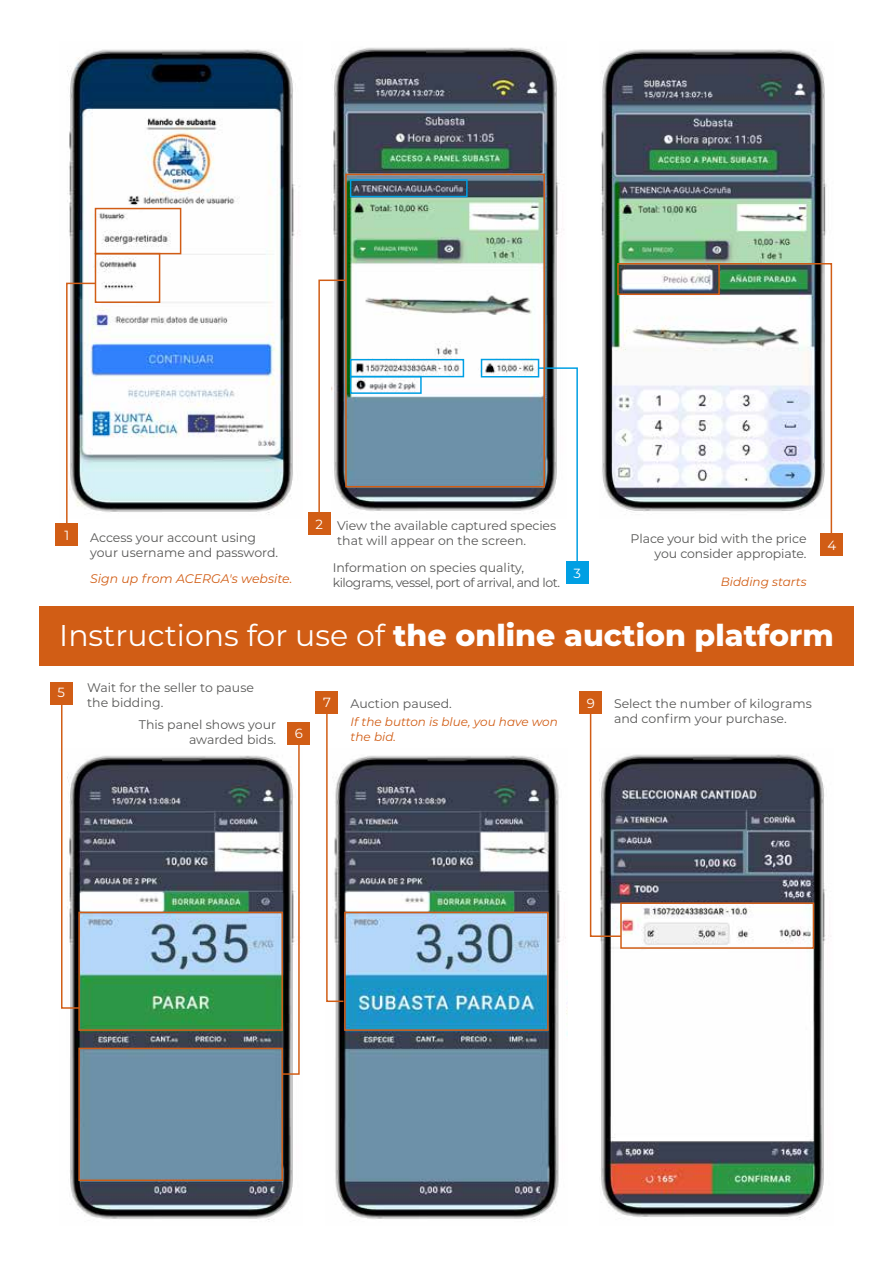
<style>
.page{position:relative;width:893px;height:1263px;background:#fff}
.page>*{position:absolute;margin:0;border:0;box-sizing:border-box;transform-origin:0 0}
.t1{font:800 30px "Montserrat";color:#fff}
.t2{font:13.35px "Montserrat";color:#fff}
.t3{font:12.45px/15px "Montserrat";color:#575756}
.t4{font:12.45px/15px "Montserrat";letter-spacing:-.035em;color:#575756}
.t5{font:italic 12.45px "Montserrat";color:#d15d15}
.t6{font:italic 12px/14.4px "Montserrat";color:#d15d15}
.s1{font-size:13.35px;color:#fff}
.s2{font-weight:400}
</style>
<div class="page">
<img style="left:332px;top:47px;width:228px;height:467px">
<img style="left:67px;top:49px;width:231px;height:466px">
<img style="left:601px;top:49px;width:226px;height:463px">
<img style="left:70px;top:755px;width:223px;height:467px">
<img style="left:335px;top:755px;width:233px;height:467px">
<img style="left:600px;top:754px;width:231px;height:466px">
<div style="left:95px;top:208px;width:86px;height:46px;border:2px solid #d15d15"></div>
<div style="left:95px;top:253px;width:65px;height:50px;border:2px solid #d15d15"></div>
<svg style="left:66px;top:282px;width:31px;height:241px"></svg>
<div style="left:56px;top:523px;width:22px;height:23px;background:#d15d15"></div>
<svg style="left:60px;top:704px;width:21px;height:305px"></svg>
<div style="left:51px;top:682px;width:22px;height:22px;background:#d15d15"></div>
<div style="left:288px;top:723px;width:22px;height:22px;background:#d15d15"></div>
<svg style="left:318px;top:279px;width:29px;height:247px"></svg>
<div style="left:308px;top:512px;width:22px;height:23px;background:#d15d15"></div>
<svg style="left:589px;top:714px;width:33px;height:224px"></svg>
<svg style="left:718px;top:262px;width:115px;height:272px"></svg>
<div style="left:820px;top:534px;width:22px;height:22px;background:#d15d15"></div>
<svg style="left:537px;top:367px;width:41px;height:194px"></svg>
<div style="left:580px;top:691px;width:22px;height:23px;background:#d15d15"></div>
<svg style="left:326px;top:714px;width:19px;height:289px"></svg>
<svg style="left:281px;top:742px;width:19px;height:333px"></svg>
<div style="left:316px;top:691px;width:22px;height:23px;background:#d15d15"></div>
<div style="left:39px;top:606px;width:815px;height:60px;background:#d15d15"></div>
<div style="left:620px;top:902px;width:194px;height:47px;border:2px solid #d15d15"></div>
<div style="left:344px;top:912px;width:205px;height:119px;border:2px solid #d15d15"></div>
<div style="left:78px;top:912px;width:205px;height:119px;border:2px solid #d15d15"></div>
<div style="left:78px;top:1048px;width:205px;height:133px;border:2px solid #d15d15"></div>
<div style="left:345px;top:174px;width:200px;height:313px;border:2px solid #d15d15"></div>
<div style="left:350px;top:359px;width:114px;height:18px;border:2px solid #009fe3"></div>
<div style="left:350px;top:376px;width:72px;height:18px;border:2px solid #009fe3"></div>
<div style="left:350px;top:179px;width:118px;height:18px;border:2px solid #009fe3"></div>
<div style="left:481px;top:359px;width:58px;height:18px;border:2px solid #009fe3"></div>
<div style="left:566px;top:561px;width:22px;height:23px;background:#009fe3"></div>
<div style="left:617px;top:263px;width:103px;height:32px;border:2px solid #d15d15"></div>
<p class="t2" style="left:65px;top:526px;width:6px">1</p>
<p class="t3" style="left:90px;top:529px;width:189px">Access your account using your username and password.</p>
<p class="t5" style="left:90px;top:570px;width:204px">Sign up from ACERGA's website.</p>
<p class="t3" style="left:337px;top:518px;width:220px;text-indent:-22px"><span class="s1">2</span> View the available captured species that will appear on the screen.</p>
<p class="t4" style="left:333px;top:559px;width:229px">Information on species quality, kilograms, vessel, port of arrival, and lot.</p>
<p class="t2" style="left:573px;top:564px;width:9px">3</p>
<p class="t3" style="left:631px;top:531px;width:177px;text-align:right">Place your bid with the price you consider appropiate.</p>
<p class="t2" style="left:827px;top:536px;width:10px">4</p>
<p class="t6" style="left:721px;top:574px;width:87px">Bidding starts</p>
<h1 class="t1" style="left:59px;top:613px;width:776px"><span class="s2">Instructions for use of</span> the online auction platform</h1>
<p class="t2" style="left:58px;top:683px;width:9px">5</p>
<p class="t3" style="left:87px;top:679px;width:168px">Wait for the seller to pause the bidding.</p>
<p class="t3" style="left:139px;top:716px;width:139px;text-align:right">This panel shows your awarded bids.</p>
<p class="t2" style="left:295px;top:724px;width:10px">6</p>
<p class="t2" style="left:323px;top:693px;width:9px">7</p>
<p class="t3" style="left:351px;top:695px;width:103px">Auction paused.</p>
<p class="t6" style="left:351px;top:714px;width:209px">If the button is blue, you have won the bid.</p>
<p class="t2" style="left:587px;top:694px;width:10px">9</p>
<p class="t3" style="left:614px;top:695px;width:199px">Select the number of kilograms and confirm your purchase.</p>
</div>
